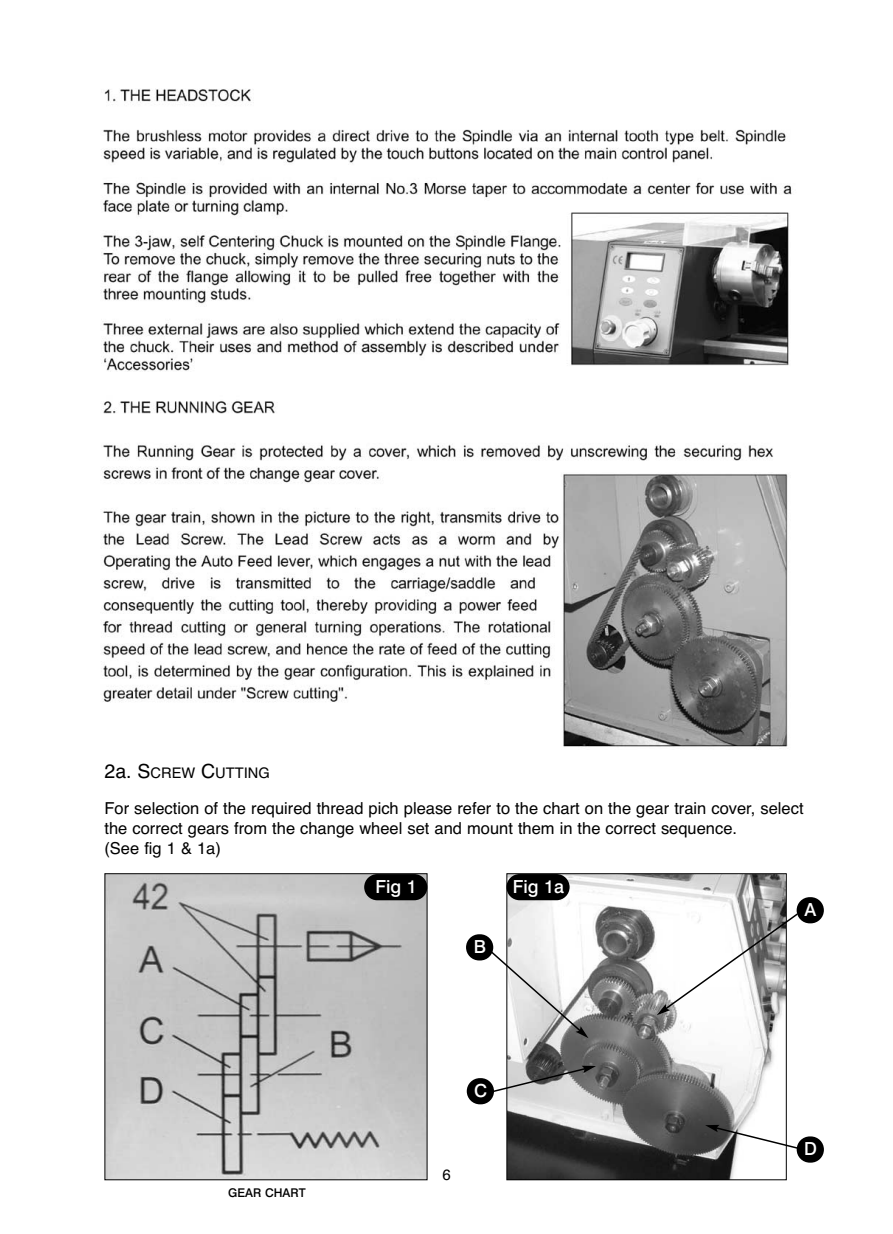
<style>
.page{position:relative;width:893px;height:1234px;background:#fff}
.page>*{position:absolute;margin:0;border:0;box-sizing:border-box;transform-origin:0 0}
.t1{font:500 18px "Swiss 721 BT";color:#fff}
.t2{font:16.5px/19.8px "Helvetica";color:#000}
.t3{font:15px "Helvetica";color:#000}
.t4{font:14.7px "Helvetica";color:#000}
.t5{font:500 12px "Swiss 721 BT";color:#000}
.s1{font-size:19.5px}
</style>
<div class="page">
<img style="left:106px;top:875px;width:319px;height:302px">
<img style="left:101px;top:89px;width:691px;height:658px">
<div style="left:91px;top:719px;width:151px;height:45px;background:#fff"></div>
<img style="left:508px;top:875px;width:277px;height:302px">
<div style="left:506px;top:873px;width:281px;height:306px;border:1px solid #000"></div>
<div style="left:797px;top:896px;width:27px;height:27px;background:#000;border-radius:13px"></div>
<div style="left:466px;top:934px;width:27px;height:26px;background:#000;border-radius:13px"></div>
<div style="left:467px;top:1077px;width:27px;height:27px;background:#000;border-radius:13px"></div>
<div style="left:797px;top:1136px;width:27px;height:26px;background:#000;border-radius:13px"></div>
<svg style="left:657px;top:911px;width:142px;height:103px"></svg>
<svg style="left:485px;top:946px;width:103px;height:91px"></svg>
<svg style="left:491px;top:1065px;width:105px;height:27px;background:#989898"></svg>
<svg style="left:705px;top:1124px;width:94px;height:25px"></svg>
<div style="left:364px;top:873px;width:63px;height:27px;background:#000;border-radius:13px"></div>
<div style="left:506px;top:873px;width:64px;height:27px;background:#000;border-radius:13px"></div>
<p class="t4" style="left:104px;top:767px;width:167px"><span class="s1">2a. S</span>CREW <span class="s1">C</span>UTTING</p>
<p class="t2" style="left:104px;top:799px;width:701px">For selection of the required thread pich please refer to the chart on the gear train cover, select the correct gears from the change wheel set and mount them in the correct sequence.<br>(See fig 1 &amp; 1a)</p>
<p class="t5" style="left:228px;top:1188px;width:79px">GEAR CHART</p>
<p class="t1" style="left:376px;top:879px;width:43px">Fig 1</p>
<p class="t1" style="left:513px;top:879px;width:53px">Fig 1a</p>
<p class="t1" style="left:474px;top:939px;width:14px">B</p>
<p class="t1" style="left:474px;top:1083px;width:15px">C</p>
<p class="t3" style="left:443px;top:1168px;width:10px">6</p>
<p class="t1" style="left:804px;top:902px;width:13px">A</p>
<p class="t1" style="left:804px;top:1141px;width:14px">D</p>
</div>
